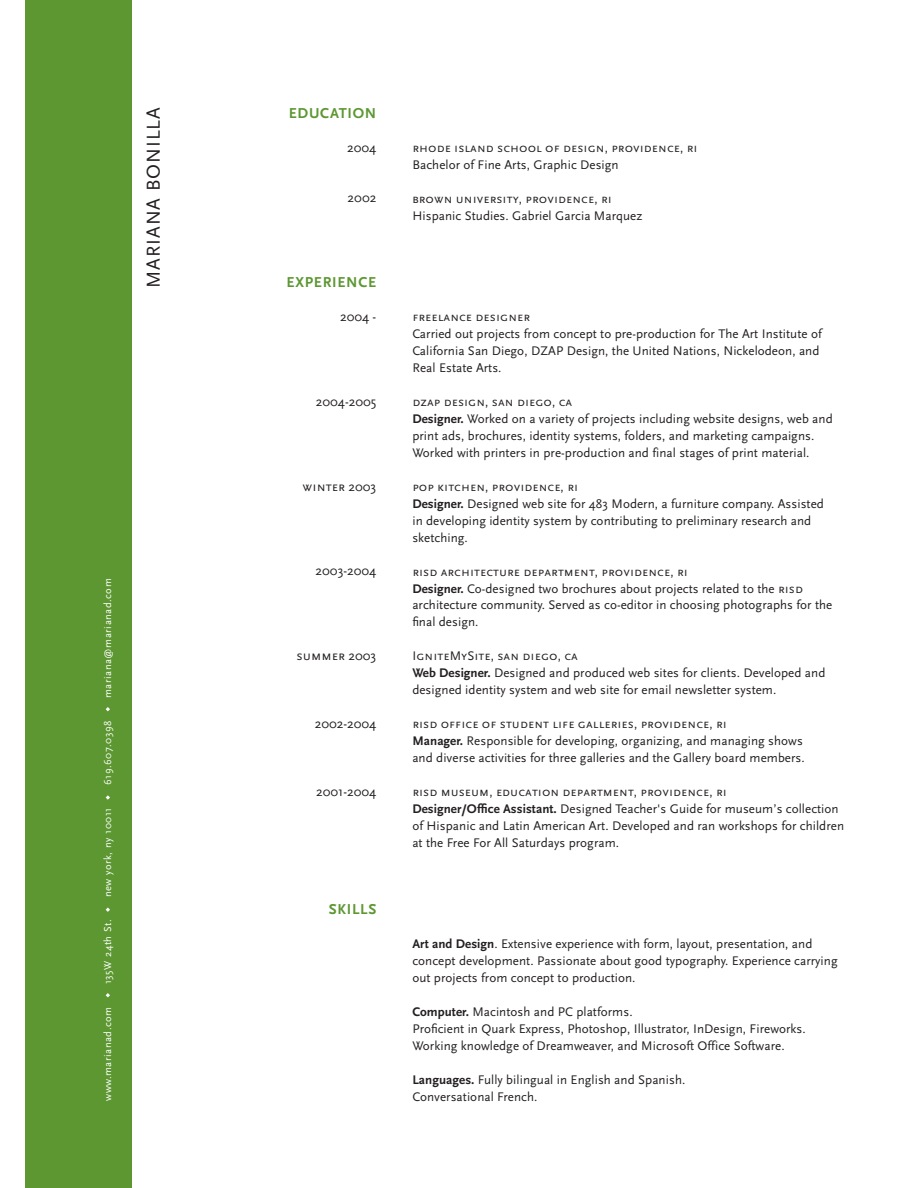
<style>
.page{position:relative;width:918px;height:1188px;background:#fff}
.page>*{position:absolute;margin:0;border:0;box-sizing:border-box;transform-origin:0 0}
.t1{font:19.5px "Scala Sans";letter-spacing:.05em;color:#231f20}
.t2{font:700 15px "Scala Sans";letter-spacing:.05em;color:#5c9731}
.t3{font:13.5px "Scala Sans";color:#231f20}
.t4{font:13.5px "Scala Sans Caps";color:#231f20}
.t5{font:13.05px/17px "Scala Sans";letter-spacing:.005em;color:#231f20}
.t6{font:13.05px "Scala Sans Caps";letter-spacing:.005em;color:#231f20}
.t7{font:10.5px "Scala Sans";letter-spacing:.05em;color:#fff}
.s1{font-family:"Scala Sans"}
.s2{font-weight:700}
.s3{font-family:"Scala Sans Caps"}
</style>
<div class="page">
<div style="left:25px;top:1px;width:107px;height:1187px;background:#5c9731"></div>
<svg style="left:106px;top:795px;width:4px;height:5px"></svg>
<svg style="left:106px;top:707px;width:4px;height:4px"></svg>
<svg style="left:106px;top:993px;width:4px;height:4px"></svg>
<svg style="left:106px;top:907px;width:4px;height:5px"></svg>
<p class="t7" style="left:102px;top:698px;width:121px;rotate:-90deg">mariana@marianad.com</p>
<p class="t7" style="left:102px;top:785px;width:66px;rotate:-90deg">619.607.0398</p>
<p class="t7" style="left:102px;top:897px;width:91px;rotate:-90deg">new york, ny 10011</p>
<p class="t7" style="left:102px;top:984px;width:66px;rotate:-90deg">135W 24th St.</p>
<p class="t7" style="left:102px;top:1101px;width:95px;rotate:-90deg">www.marianad.com</p>
<h1 class="t1" style="left:143px;top:288px;width:182px;rotate:-90deg">MARIANA BONILLA</h1>
<p class="t2" style="left:289px;top:105px;width:89px">EDUCATION</p>
<p class="t3" style="left:347px;top:140px;width:31px">2004</p>
<p class="t3" style="left:348px;top:191px;width:30px">2002</p>
<p class="t2" style="left:287px;top:274px;width:91px">EXPERIENCE</p>
<p class="t3" style="left:340px;top:309px;width:38px">2004 -</p>
<p class="t3" style="left:316px;top:394px;width:62px">2004-2005</p>
<p class="t4" style="left:303px;top:479px;width:75px">winter <span class="s1">2003</span></p>
<p class="t3" style="left:316px;top:564px;width:62px">2003-2004</p>
<p class="t4" style="left:297px;top:648px;width:81px">summer <span class="s1">2003</span></p>
<p class="t3" style="left:315px;top:716px;width:63px">2002-2004</p>
<p class="t3" style="left:316px;top:784px;width:62px">2001-2004</p>
<p class="t2" style="left:329px;top:901px;width:49px">SKILLS</p>
<p class="t6" style="left:412px;top:141px;width:287px">rhode island school of design, providence, ri</p>
<p class="t5" style="left:412px;top:156px;width:208px">Bachelor of Fine Arts, Graphic Design</p>
<p class="t6" style="left:412px;top:191px;width:201px">brown university, providence, ri</p>
<p class="t5" style="left:412px;top:207px;width:231px">Hispanic Studies. Gabriel Garcia Marquez</p>
<p class="t6" style="left:412px;top:310px;width:119px">freelance designer</p>
<p class="t5" style="left:412px;top:326px;width:411px">Carried out projects from concept to pre-production for The Art Institute of<br>California San Diego, DZAP Design, the United Nations, Nickelodeon, and<br>Real Estate Arts.</p>
<p class="t6" style="left:412px;top:395px;width:161px">dzap design, san diego, ca</p>
<p class="t5" style="left:412px;top:411px;width:422px"><span class="s2">Designer.</span> Worked on a variety of projects including website designs, web and print ads, brochures, identity systems, folders, and marketing campaigns.<br>Worked with printers in pre-production and final stages of print material.</p>
<p class="t6" style="left:412px;top:480px;width:167px">pop kitchen, providence, ri</p>
<p class="t5" style="left:412px;top:495px;width:413px"><span class="s2">Designer.</span> Designed web site for 483 Modern, a furniture company. Assisted in developing identity system by contributing to preliminary research and sketching.</p>
<p class="t6" style="left:412px;top:564px;width:277px">risd architecture department, providence, ri</p>
<p class="t5" style="left:412px;top:580px;width:421px"><span class="s2">Designer.</span> Co-designed two brochures about projects related to the <span class="s3">risd </span>architecture community. Served as co-editor in choosing photographs for the final design.</p>
<p class="t6" style="left:412px;top:649px;width:167px">IgniteMySite, san diego, ca</p>
<p class="t5" style="left:412px;top:665px;width:415px"><span class="s2">Web Designer.</span> Designed and produced web sites for clients. Developed and designed identity system and web site for email newsletter system.</p>
<p class="t6" style="left:412px;top:717px;width:316px">risd office of student life galleries, providence, ri</p>
<p class="t5" style="left:412px;top:733px;width:394px"><span class="s2">Manager.</span> Responsible for developing, organizing, and managing shows and diverse activities for three galleries and the Gallery board members.</p>
<p class="t6" style="left:412px;top:785px;width:316px">risd museum, education department, providence, ri</p>
<p class="t5" style="left:412px;top:800px;width:433px"><span class="s2">Designer/Office Assistant.</span> Designed Teacher's Guide for museum’s collection of Hispanic and Latin American Art. Developed and ran workshops for children at the Free For All Saturdays program.</p>
<p class="t5" style="left:412px;top:936px;width:427px"><span class="s2">Art and Design</span>. Extensive experience with form, layout, presentation, and concept development. Passionate about good typography. Experience carrying out projects from concept to production.</p>
<p class="t5" style="left:412px;top:1004px;width:395px"><span class="s2">Computer.</span> Macintosh and PC platforms.<br>Proficient in Quark Express, Photoshop, Illustrator, InDesign, Fireworks.<br>Working knowledge of Dreamweaver, and Microsoft Office Software.</p>
<p class="t5" style="left:412px;top:1072px;width:274px"><span class="s2">Languages.</span> Fully bilingual in English and Spanish.</p>
<p class="t5" style="left:412px;top:1089px;width:127px">Conversational French.</p>
</div>
